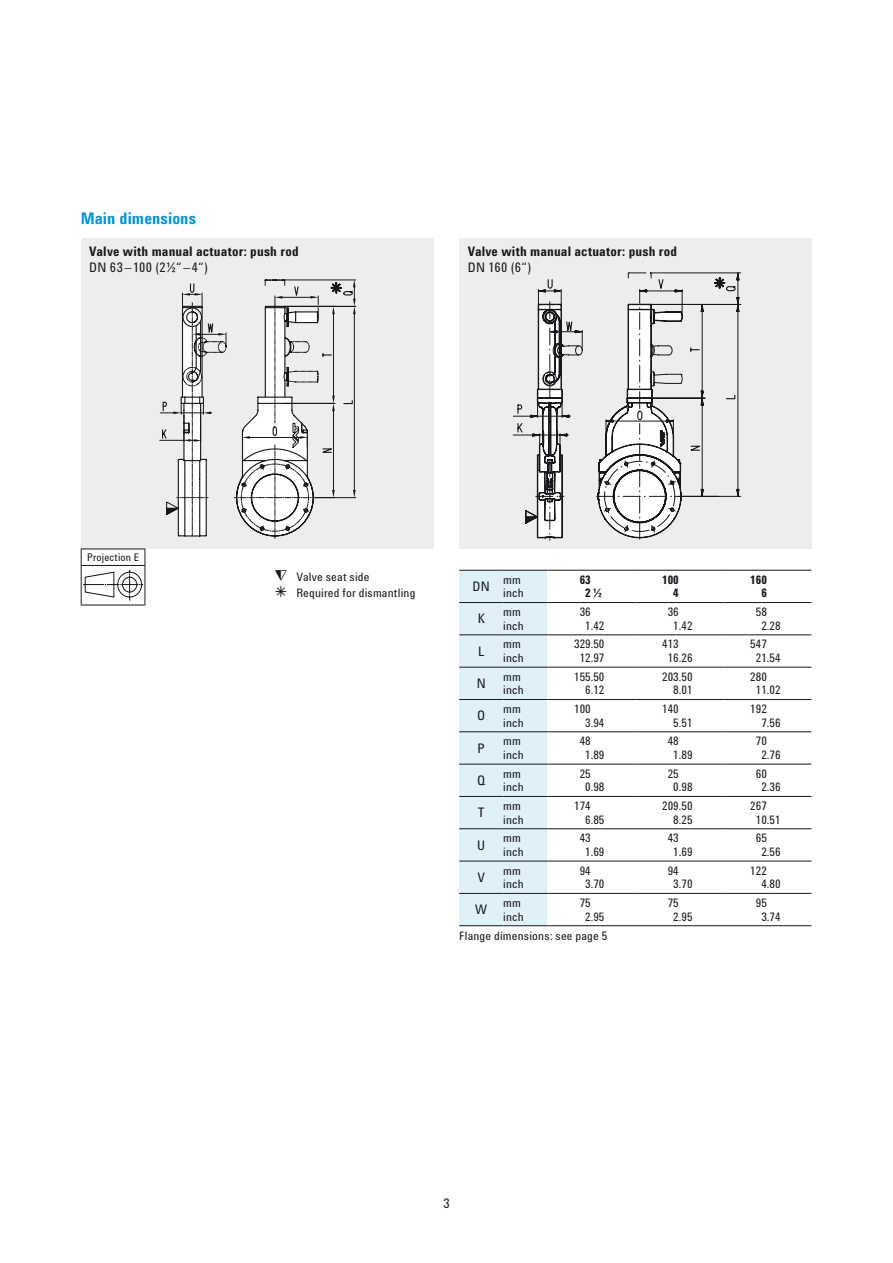
<style>
.page{position:relative;width:893px;height:1263px;background:#fff}
.page>*{position:absolute;margin:0;border:0;box-sizing:border-box;transform-origin:0 0}
.t1{font:700 16.5px "Agilent Condensed CFF";letter-spacing:.005em;color:#0095d8}
.t2{font:700 13.5px "Agilent Condensed CFF";letter-spacing:.015em;color:#1a171c}
.t3{font:13.5px "Agilent Condensed CFF";letter-spacing:.015em;color:#1a171c}
.t4{font:12px/13.5px "Agilent Condensed CFF";letter-spacing:.015em;color:#1a171c}
.t5{font:700 12px/13.5px "Agilent Condensed CFF";color:#1a171c;text-align:right}
.t6{font:10.95px "Agilent Condensed CFF";letter-spacing:.02em;color:#1a171c;scale:.96 1}
</style>
<div class="page">
<div style="left:81px;top:238px;width:353px;height:311px;background:#eceded"></div>
<div style="left:459px;top:238px;width:353px;height:311px;background:#eceded"></div>
<svg style="left:160px;top:280px;width:196px;height:258px"></svg>
<svg style="left:513px;top:272px;width:224px;height:268px"></svg>
<div style="left:459px;top:571px;width:88px;height:354px;background:#e0f0f9"></div>
<hr style="left:459px;top:570px;width:44px;height:1px;background:#1a171c">
<hr style="left:503px;top:570px;width:44px;height:1px;background:#1a171c">
<hr style="left:459px;top:602px;width:44px;height:1px;background:#1a171c">
<hr style="left:503px;top:602px;width:44px;height:1px;background:#1a171c">
<hr style="left:459px;top:634px;width:44px;height:1px;background:#1a171c">
<hr style="left:503px;top:634px;width:44px;height:1px;background:#1a171c">
<hr style="left:459px;top:667px;width:44px;height:1px;background:#1a171c">
<hr style="left:503px;top:667px;width:44px;height:1px;background:#1a171c">
<hr style="left:459px;top:699px;width:44px;height:1px;background:#1a171c">
<hr style="left:503px;top:699px;width:44px;height:1px;background:#1a171c">
<hr style="left:459px;top:731px;width:44px;height:1px;background:#1a171c">
<hr style="left:503px;top:731px;width:44px;height:1px;background:#1a171c">
<hr style="left:459px;top:764px;width:44px;height:1px;background:#1a171c">
<hr style="left:503px;top:764px;width:44px;height:1px;background:#1a171c">
<hr style="left:459px;top:796px;width:44px;height:1px;background:#1a171c">
<hr style="left:503px;top:796px;width:44px;height:1px;background:#1a171c">
<hr style="left:459px;top:828px;width:44px;height:1px;background:#1a171c">
<hr style="left:503px;top:828px;width:44px;height:1px;background:#1a171c">
<hr style="left:459px;top:861px;width:44px;height:1px;background:#1a171c">
<hr style="left:503px;top:861px;width:44px;height:1px;background:#1a171c">
<hr style="left:459px;top:893px;width:44px;height:1px;background:#1a171c">
<hr style="left:503px;top:893px;width:44px;height:1px;background:#1a171c">
<hr style="left:459px;top:925px;width:44px;height:1px;background:#1a171c">
<hr style="left:503px;top:925px;width:44px;height:1px;background:#1a171c">
<hr style="left:547px;top:570px;width:88px;height:1px;background:#1a171c">
<hr style="left:635px;top:570px;width:88px;height:1px;background:#1a171c">
<hr style="left:723px;top:570px;width:88px;height:1px;background:#1a171c">
<hr style="left:547px;top:602px;width:88px;height:1px;background:#1a171c">
<hr style="left:635px;top:602px;width:88px;height:1px;background:#1a171c">
<hr style="left:723px;top:602px;width:88px;height:1px;background:#1a171c">
<hr style="left:547px;top:634px;width:88px;height:1px;background:#1a171c">
<hr style="left:635px;top:634px;width:88px;height:1px;background:#1a171c">
<hr style="left:723px;top:634px;width:88px;height:1px;background:#1a171c">
<hr style="left:547px;top:667px;width:88px;height:1px;background:#1a171c">
<hr style="left:635px;top:667px;width:88px;height:1px;background:#1a171c">
<hr style="left:723px;top:667px;width:88px;height:1px;background:#1a171c">
<hr style="left:547px;top:699px;width:88px;height:1px;background:#1a171c">
<hr style="left:635px;top:699px;width:88px;height:1px;background:#1a171c">
<hr style="left:723px;top:699px;width:88px;height:1px;background:#1a171c">
<hr style="left:547px;top:731px;width:88px;height:1px;background:#1a171c">
<hr style="left:635px;top:731px;width:88px;height:1px;background:#1a171c">
<hr style="left:723px;top:731px;width:88px;height:1px;background:#1a171c">
<hr style="left:547px;top:764px;width:88px;height:1px;background:#1a171c">
<hr style="left:635px;top:764px;width:88px;height:1px;background:#1a171c">
<hr style="left:723px;top:764px;width:88px;height:1px;background:#1a171c">
<hr style="left:547px;top:796px;width:88px;height:1px;background:#1a171c">
<hr style="left:635px;top:796px;width:88px;height:1px;background:#1a171c">
<hr style="left:723px;top:796px;width:88px;height:1px;background:#1a171c">
<hr style="left:547px;top:828px;width:88px;height:1px;background:#1a171c">
<hr style="left:635px;top:828px;width:88px;height:1px;background:#1a171c">
<hr style="left:723px;top:828px;width:88px;height:1px;background:#1a171c">
<hr style="left:547px;top:861px;width:88px;height:1px;background:#1a171c">
<hr style="left:635px;top:861px;width:88px;height:1px;background:#1a171c">
<hr style="left:723px;top:861px;width:88px;height:1px;background:#1a171c">
<hr style="left:547px;top:893px;width:88px;height:1px;background:#1a171c">
<hr style="left:635px;top:893px;width:88px;height:1px;background:#1a171c">
<hr style="left:723px;top:893px;width:88px;height:1px;background:#1a171c">
<hr style="left:547px;top:925px;width:88px;height:1px;background:#1a171c">
<hr style="left:635px;top:925px;width:88px;height:1px;background:#1a171c">
<hr style="left:723px;top:925px;width:88px;height:1px;background:#1a171c">
<hr style="left:81px;top:566px;width:1px;height:39px;background:#1a171c">
<hr style="left:145px;top:566px;width:1px;height:39px;background:#1a171c">
<hr style="left:81px;top:605px;width:64px;height:1px;background:#1a171c">
<svg style="left:81px;top:549px;width:65px;height:52px"></svg>
<h1 class="t1" style="left:81px;top:206px;width:117px">Main dimensions</h1>
<p class="t2" style="left:89px;top:241px;width:211px">Valve with manual actuator: push rod</p>
<p class="t3" style="left:89px;top:257px;width:120px">DN 63–100 (2½“–4“)</p>
<p class="t2" style="left:468px;top:241px;width:211px">Valve with manual actuator: push rod</p>
<p class="t3" style="left:468px;top:257px;width:65px">DN 160 (6“)</p>
<p class="t6" style="left:87px;top:549px;width:56px">Projection E</p>
<p class="t4" style="left:296px;top:568px;width:121px;line-height:16.5px">Valve seat side<br>Required for dismantling</p>
<p class="t3" style="left:473px;top:576px;width:19px">DN</p>
<p class="t4" style="left:503px;top:572px;width:22px">mm inch</p>
<p class="t5" style="left:585px;top:572px;width:18px;text-align:left;text-indent:-6px">63<br>2½</p>
<p class="t5" style="left:662px;top:572px;width:18px">100<br>4</p>
<p class="t5" style="left:750px;top:572px;width:18px">160<br>6</p>
<p class="t3" style="left:478px;top:609px;width:9px">K</p>
<p class="t4" style="left:503px;top:605px;width:22px">mm inch</p>
<p class="t4" style="left:585px;top:605px;width:21px;text-indent:-6px">36<br>1.42</p>
<p class="t4" style="left:673px;top:605px;width:21px;text-indent:-6px">36<br>1.42</p>
<p class="t4" style="left:761px;top:605px;width:21px;text-indent:-6px">58<br>2.28</p>
<p class="t3" style="left:478px;top:641px;width:8px">L</p>
<p class="t4" style="left:503px;top:637px;width:22px">mm inch</p>
<p class="t4" style="left:574px;top:637px;width:32px;text-align:center">329.50<br>12.97</p>
<p class="t4" style="left:668px;top:637px;width:26px;text-indent:-6px">413<br>16.26</p>
<p class="t4" style="left:756px;top:637px;width:26px;text-indent:-6px">547<br>21.54</p>
<p class="t3" style="left:477px;top:673px;width:10px">N</p>
<p class="t4" style="left:503px;top:669px;width:22px">mm inch</p>
<p class="t4" style="left:574px;top:669px;width:32px;text-align:right">155.50<br>6.12</p>
<p class="t4" style="left:662px;top:669px;width:32px;text-align:right">203.50<br>8.01</p>
<p class="t4" style="left:756px;top:669px;width:26px;text-indent:-6px">280<br>11.02</p>
<p class="t3" style="left:477px;top:705px;width:10px">O</p>
<p class="t4" style="left:503px;top:702px;width:22px">mm inch</p>
<p class="t4" style="left:585px;top:702px;width:21px;text-indent:-11px">100<br>3.94</p>
<p class="t4" style="left:673px;top:702px;width:21px;text-indent:-11px">140<br>5.51</p>
<p class="t4" style="left:761px;top:702px;width:21px;text-indent:-11px">192<br>7.56</p>
<p class="t3" style="left:478px;top:738px;width:9px">P</p>
<p class="t4" style="left:503px;top:734px;width:22px">mm inch</p>
<p class="t4" style="left:585px;top:734px;width:21px;text-indent:-6px">48<br>1.89</p>
<p class="t4" style="left:673px;top:734px;width:21px;text-indent:-6px">48<br>1.89</p>
<p class="t4" style="left:761px;top:734px;width:21px;text-indent:-6px">70<br>2.76</p>
<p class="t3" style="left:477px;top:770px;width:10px">Q</p>
<p class="t4" style="left:503px;top:766px;width:22px">mm inch</p>
<p class="t4" style="left:585px;top:766px;width:21px;text-indent:-6px">25<br>0.98</p>
<p class="t4" style="left:673px;top:766px;width:21px;text-indent:-6px">25<br>0.98</p>
<p class="t4" style="left:761px;top:766px;width:21px;text-indent:-6px">60<br>2.36</p>
<p class="t3" style="left:478px;top:802px;width:8px">T</p>
<p class="t4" style="left:503px;top:799px;width:22px">mm inch</p>
<p class="t4" style="left:585px;top:799px;width:21px;text-indent:-11px">174<br>6.85</p>
<p class="t4" style="left:662px;top:799px;width:32px;text-align:right">209.50<br>8.25</p>
<p class="t4" style="left:756px;top:799px;width:26px;text-indent:-6px">267<br>10.51</p>
<p class="t3" style="left:477px;top:835px;width:9px">U</p>
<p class="t4" style="left:503px;top:831px;width:22px">mm inch</p>
<p class="t4" style="left:585px;top:831px;width:21px;text-indent:-6px">43<br>1.69</p>
<p class="t4" style="left:673px;top:831px;width:21px;text-indent:-6px">43<br>1.69</p>
<p class="t4" style="left:761px;top:831px;width:21px;text-indent:-6px">65<br>2.56</p>
<p class="t3" style="left:477px;top:867px;width:9px">V</p>
<p class="t4" style="left:503px;top:863px;width:22px">mm inch</p>
<p class="t4" style="left:585px;top:863px;width:21px;text-indent:-6px">94<br>3.70</p>
<p class="t4" style="left:673px;top:863px;width:21px;text-indent:-6px">94<br>3.70</p>
<p class="t4" style="left:761px;top:863px;width:21px;text-indent:-11px">122<br>4.80</p>
<p class="t3" style="left:475px;top:899px;width:13px">W</p>
<p class="t4" style="left:503px;top:896px;width:22px">mm inch</p>
<p class="t4" style="left:585px;top:896px;width:21px;text-indent:-6px">75<br>2.95</p>
<p class="t4" style="left:673px;top:896px;width:21px;text-indent:-6px">75<br>2.95</p>
<p class="t4" style="left:761px;top:896px;width:21px;text-indent:-6px">95<br>3.74</p>
<p class="t4" style="left:459px;top:928px;width:150px">Flange dimensions: see page 5</p>
<p class="t3" style="left:443px;top:1193px;width:8px">3</p>
</div>
